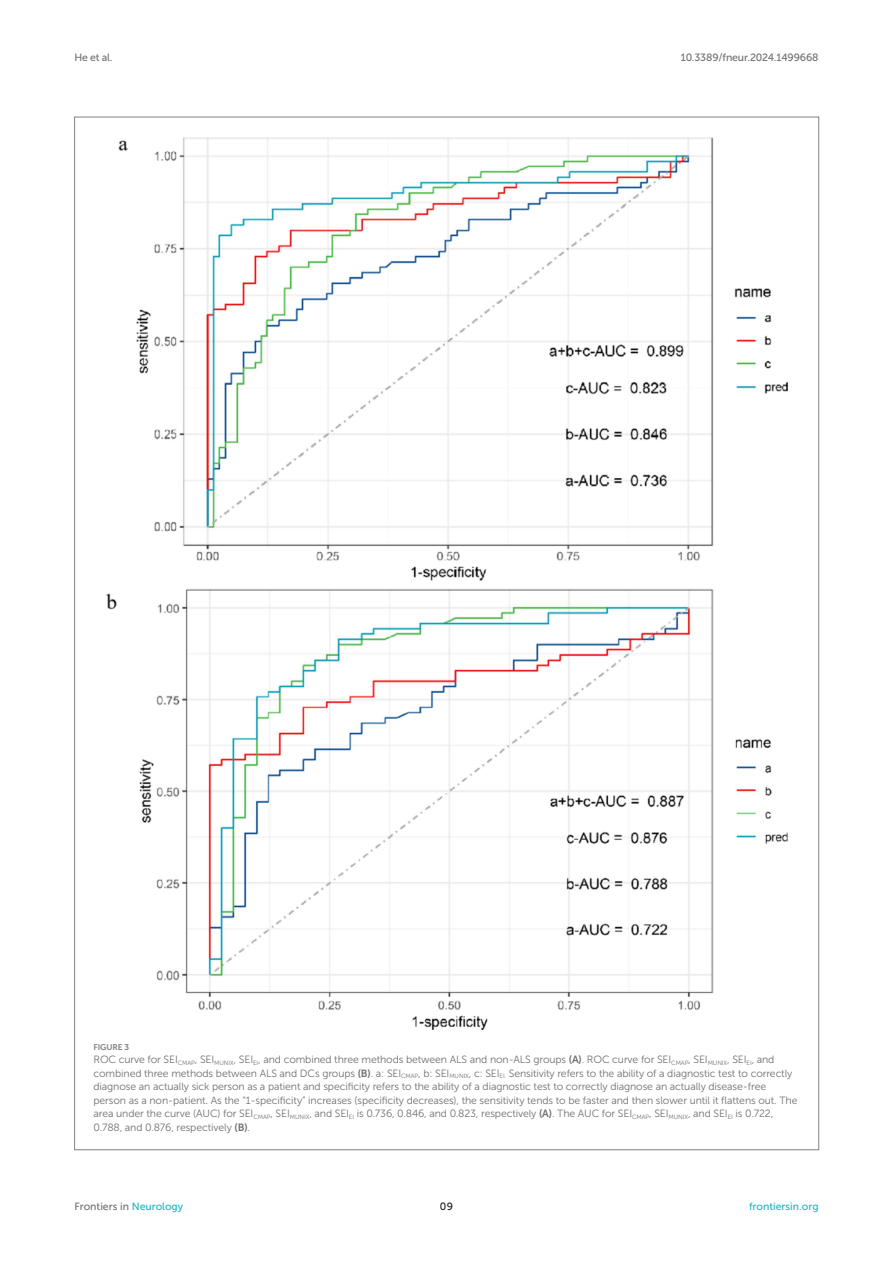
<style>
.page{position:relative;width:893px;height:1263px;background:#fff}
.page>*{position:absolute;margin:0;border:0;box-sizing:border-box;transform-origin:0 0}
.FIG_LEG{font:10.5px/13.5px "Museo Sans 300";letter-spacing:-.01em;color:#706f70}
.t1{font:10.5px "Museo Sans 500";letter-spacing:-.015em;color:#706f70}
.t2{font:10.5px "Museo Sans 500";color:#1db5c3}
.t3{font:10.5px "Museo Sans 500";color:#1b1c1b}
.FIG_HD{font:8.25px "Museo Sans 700";letter-spacing:-.01em;color:#7e7f7f}
.s1{font-family:"Museo Sans 700"}
.s2{color:#1db5c3}
</style>
<div class="page">
<img style="left:106px;top:137px;width:682px;height:893px">
<p class="t1" style="left:74px;top:51px;width:40px">He et al.</p>
<p class="t1" style="left:681px;top:51px;width:139px">10.3389/fneur.2024.1499668</p>
<p class="FIG_HD" style="left:94px;top:1042px;width:37px">FIGURE 3</p>
<p class="FIG_LEG" style="left:94px;top:1053px;width:705px">ROC curve for SEI<sub>CMAP</sub>, SEI<sub>MUNIX</sub>, SEI<sub>EI</sub>, and combined three methods between ALS and non-ALS groups <span class="s1">(A)</span>. ROC curve for SEI<sub>CMAP</sub>, SEI<sub>MUNIX</sub>, SEI<sub>EI</sub>, and combined three methods between ALS and DCs groups <span class="s1">(B)</span>. a: SEI<sub>CMAP</sub>, b: SEI<sub>MUNIX</sub>, c: SEI<sub>EI.</sub> Sensitivity refers to the ability of a diagnostic test to correctly diagnose an actually sick person as a patient and specificity refers to the ability of a diagnostic test to correctly diagnose an actually disease-free person as a non-patient. As the “1-specificity” increases (specificity decreases), the sensitivity tends to be faster and then slower until it flattens out. The area under the curve (AUC) for SEI<sub>CMAP</sub>, SEI<sub>MUNIX</sub>, and SEI<sub>EI</sub> is 0.736, 0.846, and 0.823, respectively <span class="s1">(A)</span>. The AUC for SEI<sub>CMAP</sub>, SEI<sub>MUNIX</sub>, and SEI<sub>EI</sub> is 0.722, 0.788, and 0.876, respectively <span class="s1">(B)</span>.</p>
<p class="t1" style="left:74px;top:1200px;width:110px">Frontiers in <span class="s2">Neurology</span></p>
<p class="t3" style="left:440px;top:1200px;width:15px">09</p>
<p class="t2" style="left:749px;top:1200px;width:71px">frontiersin.org</p>
</div>
